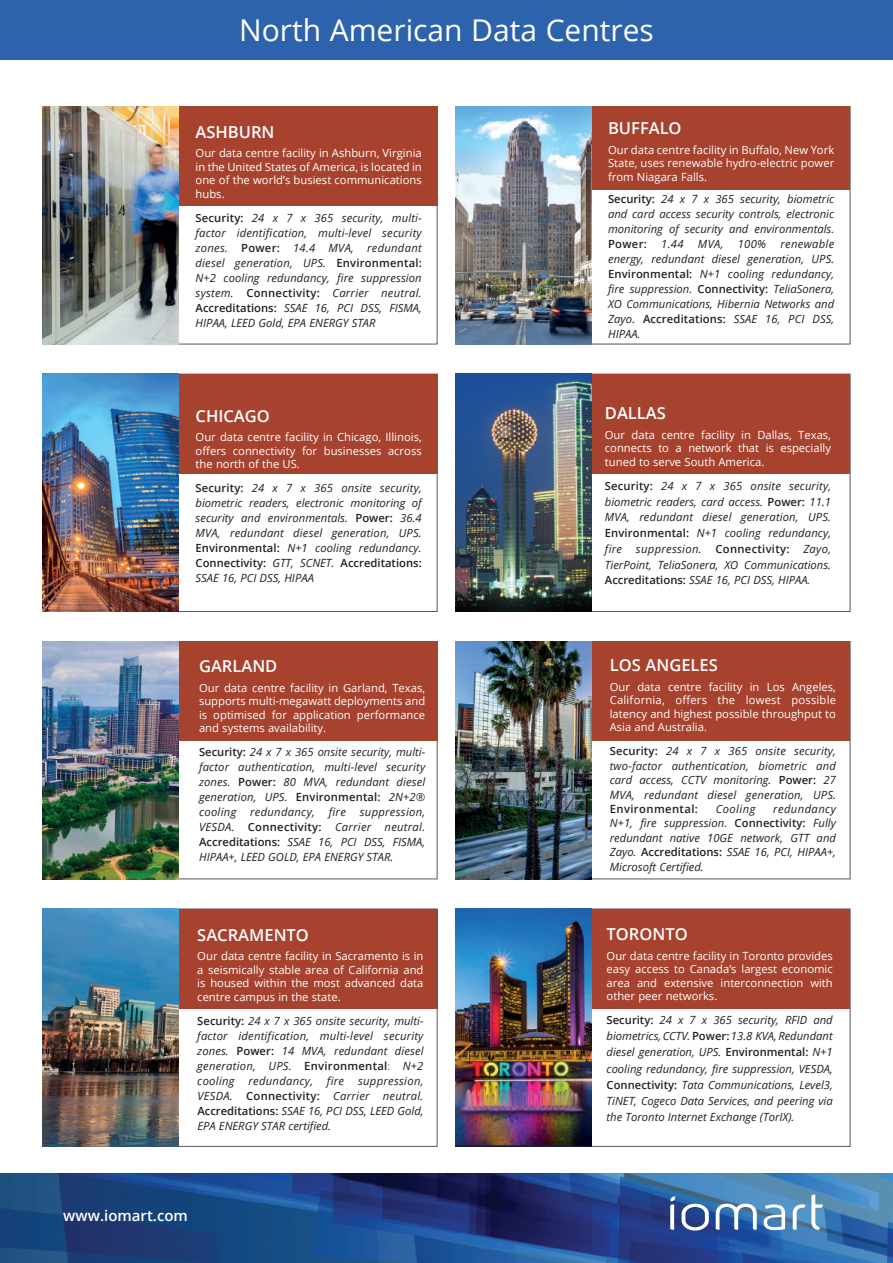
<style>
.page{position:relative;width:893px;height:1263px;background:#fff}
.page>*{position:absolute;margin:0;border:0;box-sizing:border-box;transform-origin:0 0}
.t1{font:30px "Open Sans";color:#fff}
.t2{font:600 16.5px "Open Sans";color:#fff}
.t3{font:600 15px "Open Sans";color:#fff}
.t4{font:italic 11.25px/15px "Open Sans";color:#231f20;text-align:justify}
.t5{font:11.25px/13.5px "Open Sans";color:#fff;text-align:justify}
.t6{font:600 11.25px "Open Sans";letter-spacing:.035em;color:#231f20}
.t7{font:italic 11.25px "Open Sans";letter-spacing:.035em;color:#231f20}
.s1{font-weight:600;font-style:normal}
.s2{font-weight:300;font-style:normal}
</style>
<div class="page">
<div style="left:43px;top:909px;width:395px;height:99px;background:#a7422f"></div>
<img style="left:0;top:1173px;width:893px;height:90px">
<svg style="left:716px;top:1204px;width:41px;height:26px"></svg>
<svg style="left:793px;top:1204px;width:12px;height:26px"></svg>
<svg style="left:764px;top:1204px;width:21px;height:26px"></svg>
<svg style="left:670px;top:1196px;width:5px;height:34px"></svg>
<svg style="left:682px;top:1204px;width:27px;height:26px"></svg>
<svg style="left:811px;top:1195px;width:12px;height:35px"></svg>
<div style="left:0;top:0;width:893px;height:60px;background:#2d63ac"></div>
<div style="left:43px;top:106px;width:394px;height:100px;background:#a7422f"></div>
<div style="left:455px;top:106px;width:395px;height:84px;background:#a7422f"></div>
<div style="left:455px;top:374px;width:395px;height:100px;background:#a7422f"></div>
<div style="left:43px;top:374px;width:395px;height:100px;background:#a7422f"></div>
<div style="left:43px;top:641px;width:395px;height:100px;background:#a7422f"></div>
<div style="left:455px;top:641px;width:395px;height:100px;background:#a7422f"></div>
<div style="left:455px;top:909px;width:395px;height:99px;background:#a7422f"></div>
<img style="left:43px;top:106px;width:136px;height:238px">
<img style="left:43px;top:374px;width:136px;height:238px">
<img style="left:43px;top:641px;width:136px;height:238px">
<img style="left:456px;top:641px;width:136px;height:238px">
<img style="left:456px;top:909px;width:136px;height:238px">
<img style="left:43px;top:909px;width:136px;height:238px">
<img style="left:455px;top:374px;width:137px;height:238px">
<img style="left:455px;top:106px;width:137px;height:238px">
<h1 class="t1" style="left:239px;top:10px;width:416px">North American Data Centres</h1>
<h2 class="t2" style="left:196px;top:121px;width:80px">ASHBURN</h2>
<p class="t5" style="left:196px;top:146px;width:228px">Our data centre facility in Ashburn, Virginia in the United States of America, is located in one of the world’s busiest communications hubs.</p>
<p class="t4" style="left:196px;top:210px;width:228px"><span class="s1">Security:</span> 24 x 7 x 365 security, multi&shy;factor identification, multi-level security zones. <span class="s1">Power:</span> 14.4 MVA, redundant diesel generation, UPS. <span class="s1">Environmental:<br></span>N+2 cooling redundancy, fire suppression system. <span class="s1">Connectivity:</span> Carrier neutral.<br><span class="s1">Accreditations:</span> SSAE 16, PCI DSS, FISMA, HIPAA, LEED Gold, EPA ENERGY STAR</p>
<h2 class="t2" style="left:196px;top:404px;width:76px">CHICAGO</h2>
<p class="t5" style="left:196px;top:430px;width:228px">Our data centre facility in Chicago, Illinois, offers connectivity for businesses across the north of the US.</p>
<p class="t4" style="left:196px;top:480px;width:228px"><span class="s1">Security:</span> 24 x 7 x 365 onsite security, biometric readers, electronic monitoring of security and environmentals. <span class="s1">Power:</span> 36.4<br>MVA, redundant diesel generation, UPS.<br><span class="s1">Environmental:</span> N+1 cooling redundancy.<br><span class="s1">Connectivity:</span> GTT, SCNET. <span class="s1">Accreditations:<br></span>SSAE 16, PCI DSS, HIPAA</p>
<h2 class="t2" style="left:199px;top:655px;width:80px">GARLAND</h2>
<p class="t5" style="left:199px;top:681px;width:228px">Our data centre facility in Garland, Texas, supports multi-megawatt deployments and is optimised for application performance and systems availability.</p>
<p class="t4" style="left:199px;top:744px;width:228px"><span class="s1">Security:</span> 24 x 7 x 365 onsite security, multi&shy;factor authentication, multi-level security zones. <span class="s1">Power:</span> 80 MVA, redundant diesel generation, UPS. <span class="s1">Environmental:</span> 2N+2® cooling redundancy, fire suppression, VESDA. <span class="s1">Connectivity:</span> Carrier neutral.<br><span class="s1">Accreditations:</span> SSAE 16, PCI DSS, FISMA, HIPAA+, LEED GOLD, EPA ENERGY STAR.</p>
<h2 class="t2" style="left:197px;top:923px;width:113px">SACRAMENTO</h2>
<p class="t5" style="left:197px;top:949px;width:228px">Our data centre facility in Sacramento is in a seismically stable area of California and is housed within the most advanced data centre campus in the state.</p>
<p class="t4" style="left:197px;top:1013px;width:228px"><span class="s1">Security:</span> 24 x 7 x 365 onsite security, multi&shy;factor identification, multi-level security zones. <span class="s1">Power:</span> 14 MVA, redundant diesel generation, UPS. <span class="s1">Environmental</span><span class="s2">:</span> N+2 cooling redundancy, fire suppression, VESDA. <span class="s1">Connectivity:</span> Carrier neutral.<br><span class="s1">Accreditations:</span> SSAE 16, PCI DSS, LEED Gold, EPA ENERGY STAR certified.</p>
<h3 class="t3" style="left:63px;top:1205px;width:126px">www.iomart.com</h3>
<h2 class="t2" style="left:608px;top:117px;width:75px">BUFFALO</h2>
<p class="t5" style="left:608px;top:142px;width:228px">Our data centre facility in Buffalo, New York State, uses renewable hydro-electric power from Niagara Falls.</p>
<p class="t4" style="left:608px;top:191px;width:228px"><span class="s1">Security:</span> 24 x 7 x 365 security, biometric and card access security controls, electronic monitoring of security and environmentals.</p>
<p class="t6" style="left:608px;top:236px;width:40px">Power:</p>
<p class="t4" style="left:661px;top:236px;width:24px">1.44</p>
<p class="t4" style="left:698px;top:236px;width:27px">MVA,</p>
<p class="t4" style="left:738px;top:236px;width:30px">100%</p>
<p class="t4" style="left:608px;top:236px;width:228px;text-indent:172px">renewable energy, redundant diesel generation, UPS.<br><span class="s1">Environmental:</span> N+1 cooling redundancy, fire suppression. <span class="s1">Connectivity:</span> TeliaSonera, XO Communications, Hibernia Networks and Zayo. <span class="s1">Accreditations:</span> SSAE 16, PCI DSS, HIPAA.</p>
<h2 class="t2" style="left:605px;top:402px;width:62px">DALLAS</h2>
<p class="t5" style="left:605px;top:428px;width:228px">Our data centre facility in Dallas, Texas, connects to a network that is especially tuned to serve South America.</p>
<p class="t4" style="left:605px;top:478px;width:228px;line-height:15.8px"><span class="s1">Security:</span> 24 x 7 x 365 onsite security, biometric readers, card access. <span class="s1">Power:</span> 11.1<br>MVA, redundant diesel generation, UPS.<br><span class="s1">Environmental:</span> N+1 cooling redundancy, fire suppression. <span class="s1">Connectivity:</span> Zayo, TierPoint, TeliaSonera, XO Communications.<br><span class="s1">Accreditations:</span> SSAE 16, PCI DSS, HIPAA.</p>
<h2 class="t2" style="left:610px;top:654px;width:109px">LOS ANGELES</h2>
<p class="t5" style="left:610px;top:680px;width:228px">Our data centre facility in Los Angeles, California, offers the lowest possible latency and highest possible throughput to Asia and Australia.</p>
<p class="t4" style="left:610px;top:744px;width:228px;line-height:14.4px"><span class="s1">Security:</span> 24 x 7 x 365 onsite security, two-factor authentication, biometric and card access, CCTV monitoring. <span class="s1">Power:</span> 27<br>MVA, redundant diesel generation, UPS.</p>
<p class="t6" style="left:610px;top:801px;width:90px">Environmental:</p>
<p class="t7" style="left:716px;top:801px;width:41px">Cooling</p>
<p class="t4" style="left:610px;top:801px;width:228px;line-height:14.4px;text-indent:163px">redundancy N+1, fire suppression. <span class="s1">Connectivity:</span> Fully redundant native 10GE network, GTT and Zayo. <span class="s1">Accreditations:</span> SSAE 16, PCI, HIPAA+, Microsoft Certified.</p>
<h2 class="t2" style="left:607px;top:923px;width:83px">TORONTO</h2>
<p class="t5" style="left:607px;top:949px;width:228px">Our data centre facility in Toronto provides easy access to Canada’s largest economic area and extensive interconnection with other peer networks.</p>
<p class="t4" style="left:607px;top:1012px;width:228px;line-height:16px"><span class="s1">Security:</span> 24 x 7 x 365 security, RFID and biometrics,CCTV.<span class="s1">Power:</span>13.8 KVA,Redundant diesel generation, UPS. <span class="s1">Environmental:</span> N+1 cooling redundancy, fire suppression, VESDA, <span class="s1">Connectivity:</span> Tata Communications, Level3, TiNET, Cogeco Data Services, and peering via the Toronto Internet Exchange (TorIX).</p>
</div>
